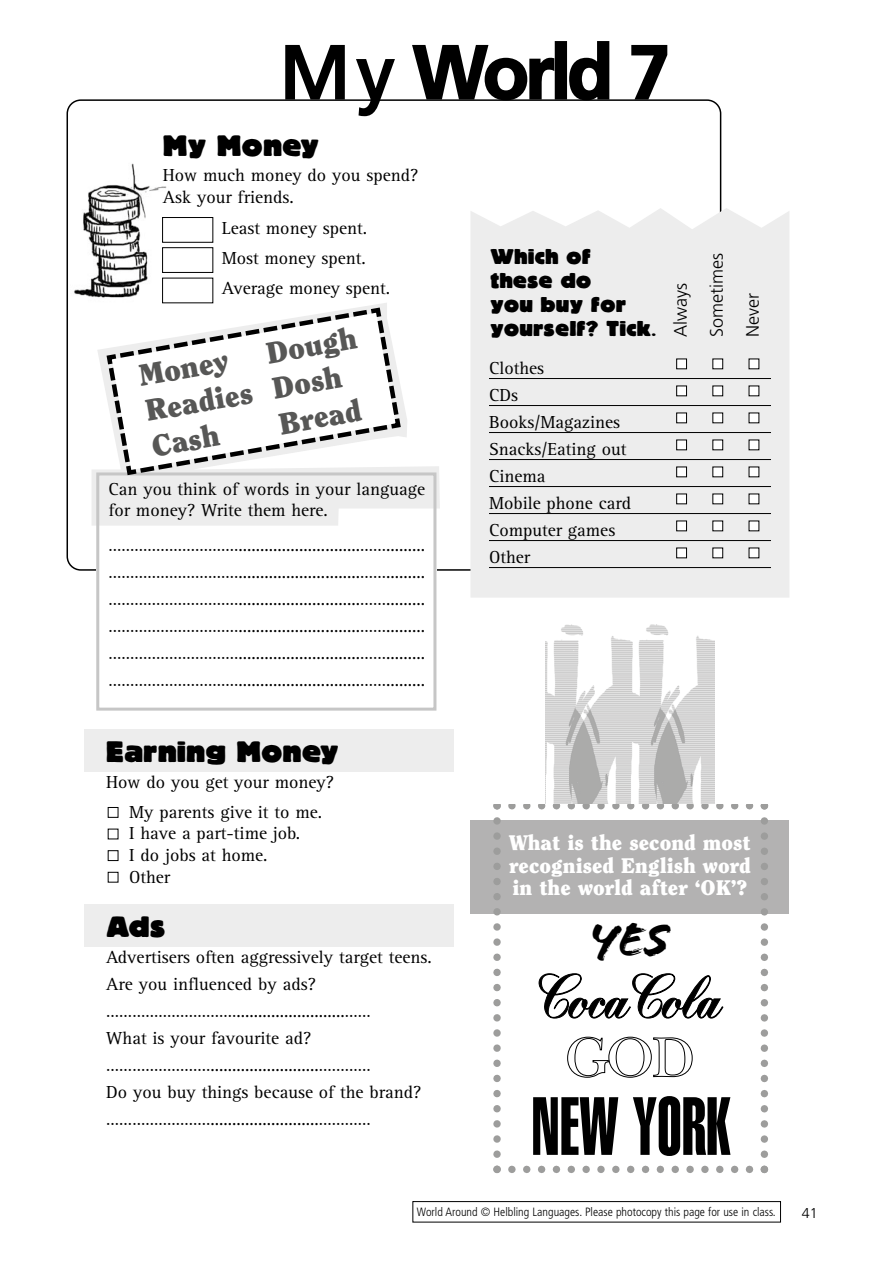
<style>
.page{position:relative;width:893px;height:1263px;background:#fff}
.page>*{position:absolute;margin:0;border:0;box-sizing:border-box;transform-origin:0 0}
.t1{font:81px "Helvetica Extra Compressed";letter-spacing:.01em;color:#000;scale:.8 1}
.t2{font:700 75px "Frutiger";letter-spacing:-.05em;color:#000}
.t3{font:49.5px "Flood";color:#000}
.t4{font:900 33px "Informal";color:#000}
.t5{font:900 30px/36px "Clearface";color:#575756}
.t6{font:900 24px/24px "Informal";color:#000}
.t7{font:900 21px/22.5px "Clearface";color:#fff;text-align:justify}
.t8{font:18px/27px "Agfa Rotis Serif";color:#000}
.t9{font:300 18px/36px "Frutiger";color:#000}
.t10{font:300 14.25px "Frutiger";color:#000}
.t11{font:300 condensed 12px "Frutiger";color:#000}
.s1{font-weight:400}
</style>
<div class="page">
<div style="left:412px;top:1201px;width:369px;height:21px;border:1px solid #000"></div>
<div style="left:84px;top:904px;width:369px;height:43px;background:#ededed"></div>
<div style="left:84px;top:729px;width:369px;height:42px;background:#ededed"></div>
<svg style="left:67px;top:99px;width:654px;height:472px"></svg>
<div style="left:96px;top:551px;width:340px;height:153px;background:#fff"></div>
<svg style="left:92px;top:303px;width:348px;height:223px;fill:#ededed"></svg>
<div style="left:96px;top:472px;width:340px;height:239px;border:3px solid #c6c6c6"></div>
<svg style="left:104px;top:305px;width:299px;height:173px"></svg>
<div style="left:470px;top:208px;width:319px;height:390px;background:#ededed"></div>
<svg style="left:284px;top:44px;width:62px;height:57px"></svg>
<svg style="left:354px;top:59px;width:43px;height:58px"></svg>
<svg style="left:411px;top:44px;width:144px;height:58px"></svg>
<div style="left:555px;top:41px;width:12px;height:59px;border:2px solid #000"></div>
<svg style="left:568px;top:41px;width:42px;height:61px"></svg>
<svg style="left:630px;top:44px;width:38px;height:57px"></svg>
<div style="left:108px;top:872px;width:10px;height:10px;border:1px solid #000"></div>
<div style="left:108px;top:850px;width:10px;height:11px;border:1px solid #000"></div>
<div style="left:108px;top:807px;width:10px;height:11px;border:1px solid #000"></div>
<hr style="left:489px;top:378px;width:282px;height:1px;background:#000">
<hr style="left:489px;top:405px;width:282px;height:1px;background:#000">
<hr style="left:489px;top:432px;width:282px;height:1px;background:#000">
<hr style="left:489px;top:459px;width:282px;height:1px;background:#000">
<hr style="left:489px;top:486px;width:282px;height:1px;background:#000">
<hr style="left:489px;top:513px;width:282px;height:1px;background:#000">
<hr style="left:489px;top:540px;width:282px;height:1px;background:#000">
<hr style="left:489px;top:567px;width:282px;height:1px;background:#000">
<div style="left:749px;top:548px;width:10px;height:10px;background:#fff"></div>
<div style="left:749px;top:521px;width:10px;height:10px;background:#fff"></div>
<div style="left:749px;top:494px;width:10px;height:10px;background:#fff"></div>
<div style="left:749px;top:467px;width:10px;height:10px;background:#fff"></div>
<div style="left:749px;top:440px;width:10px;height:10px;background:#fff"></div>
<div style="left:749px;top:413px;width:10px;height:10px;background:#fff"></div>
<div style="left:749px;top:386px;width:10px;height:10px;background:#fff"></div>
<div style="left:749px;top:359px;width:10px;height:10px;background:#fff"></div>
<div style="left:713px;top:548px;width:10px;height:10px;background:#fff"></div>
<div style="left:713px;top:521px;width:10px;height:10px;background:#fff"></div>
<div style="left:713px;top:494px;width:10px;height:10px;background:#fff"></div>
<div style="left:713px;top:467px;width:10px;height:10px;background:#fff"></div>
<div style="left:713px;top:440px;width:10px;height:10px;background:#fff"></div>
<div style="left:713px;top:413px;width:10px;height:10px;background:#fff"></div>
<div style="left:713px;top:386px;width:10px;height:10px;background:#fff"></div>
<div style="left:713px;top:359px;width:10px;height:10px;background:#fff"></div>
<div style="left:677px;top:548px;width:9px;height:10px;background:#fff"></div>
<div style="left:676px;top:548px;width:11px;height:10px;border:1px solid #000"></div>
<div style="left:677px;top:521px;width:9px;height:10px;background:#fff"></div>
<div style="left:676px;top:521px;width:11px;height:10px;border:1px solid #000"></div>
<div style="left:677px;top:494px;width:9px;height:10px;background:#fff"></div>
<div style="left:676px;top:494px;width:11px;height:10px;border:1px solid #000"></div>
<div style="left:677px;top:467px;width:9px;height:10px;background:#fff"></div>
<div style="left:676px;top:467px;width:11px;height:10px;border:1px solid #000"></div>
<div style="left:677px;top:440px;width:9px;height:10px;background:#fff"></div>
<div style="left:676px;top:440px;width:11px;height:10px;border:1px solid #000"></div>
<div style="left:677px;top:413px;width:9px;height:10px;background:#fff"></div>
<div style="left:676px;top:413px;width:11px;height:10px;border:1px solid #000"></div>
<div style="left:677px;top:386px;width:9px;height:10px;background:#fff"></div>
<div style="left:676px;top:386px;width:11px;height:10px;border:1px solid #000"></div>
<div style="left:677px;top:359px;width:9px;height:10px;background:#fff"></div>
<div style="left:676px;top:359px;width:11px;height:10px;border:1px solid #000"></div>
<img style="left:71px;top:152px;width:104px;height:152px">
<div style="left:470px;top:820px;width:319px;height:94px;background:#b3b2b2"></div>
<div style="left:163px;top:217px;width:50px;height:25px;background:#fff"></div>
<div style="left:162px;top:217px;width:51px;height:26px;border:1px solid #000"></div>
<div style="left:163px;top:248px;width:50px;height:24px;background:#fff"></div>
<div style="left:162px;top:247px;width:51px;height:26px;border:1px solid #000"></div>
<div style="left:163px;top:278px;width:50px;height:25px;background:#fff"></div>
<img style="left:545px;top:624px;width:170px;height:178px">
<svg style="left:493px;top:802px;width:275px;height:371px"></svg>
<h2 class="t2" style="left:280px;top:28px;width:392px"><span class="s1">My</span> World 7</h2>
<h3 class="t4" style="left:163px;top:129px;width:158px">My Money</h3>
<p class="t8" style="left:163px;top:165px;width:257px;line-height:21.6px">How much money do you spend?<br>Ask your friends.</p>
<p class="t8" style="left:222px;top:213px;width:170px;line-height:30px">Least money spent.<br>Most money spent.<br>Average money spent.</p>
<h3 class="t5" style="left:136px;top:358px;width:110px;rotate:-10deg">Money<br>Readies<br>Cash</h3>
<h3 class="t5" style="left:263px;top:335px;width:93px;rotate:-10deg">Dough<br>Dosh<br>Bread</h3>
<p class="t8" style="left:108px;top:478px;width:318px;line-height:21.6px">Can you think of words in your language for money? Write them here.</p>
<p class="t8" style="left:108px;top:532px;width:318px;text-align:justify">…………………………............................……......... …………………………............................……......... …………………………............................……......... …………………………............................……......... …………………………............................……......... …………………………............................…….........</p>
<h3 class="t4" style="left:106px;top:735px;width:234px">Earning Money</h3>
<p class="t8" style="left:129px;top:767px;width:206px;line-height:30.2px;text-indent:-23px">How do you get your money?<br>My parents give it to me.</p>
<p class="t8" style="left:129px;top:823px;width:173px;line-height:21.6px">I have a part-time job.<br>I do jobs at home.<br>Other</p>
<h3 class="t4" style="left:106px;top:910px;width:61px">Ads</h3>
<p class="t8" style="left:106px;top:944px;width:327px">Advertisers often aggressively target teens.<br>Are you influenced by ads? ………………………….........................……<br>What is your favourite ad? …………………….........................…………<br>Do you buy things because of the brand? …………………….........................…………</p>
<h3 class="t6" style="left:490px;top:244px;width:168px">Which of these do<br>you buy for yourself? Tick.</h3>
<p class="t8" style="left:489px;top:355px;width:144px">Clothes<br>CDs<br>Books/Magazines<br>Snacks/Eating out<br>Cinema<br>Mobile phone card<br>Computer games<br>Other</p>
<p class="t9" style="left:663px;top:337px;width:85px;rotate:-90deg">Always<br>Sometimes<br>Never</p>
<p class="t7" style="left:509px;top:831px;width:243px">What is the second most recognised English word in the world after ‘OK’?</p>
<h3 class="t3" style="left:590px;top:910px;width:82px">Yes</h3>
<h1 class="t1" style="left:532px;top:1077px;width:250px">NEW YORK</h1>
<p class="t11" style="left:417px;top:1205px;width:360px">World Around © Helbling Languages. Please photocopy this page for use in class.</p>
<p class="t10" style="left:802px;top:1205px;width:17px">41</p>
</div>
